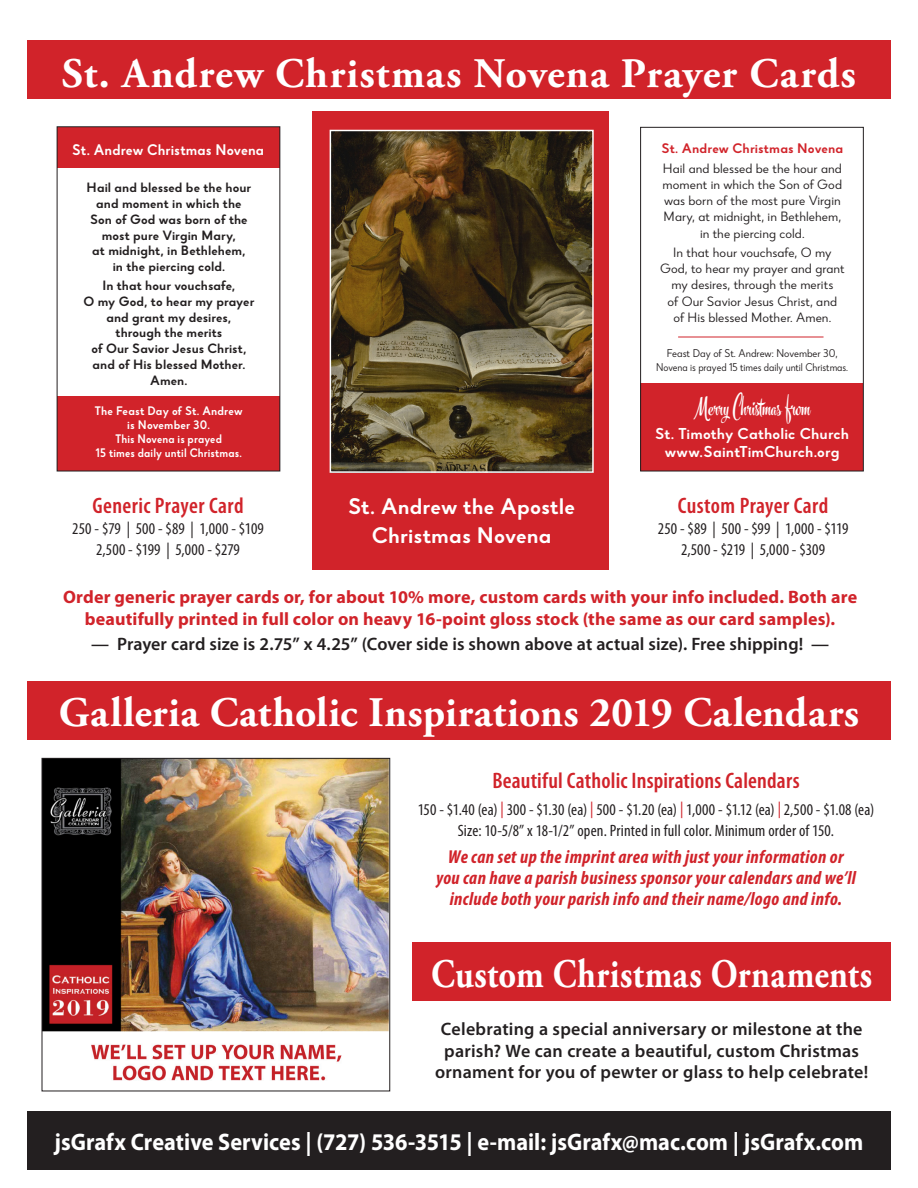
<style>
.page{position:relative;width:918px;height:1188px;background:#fff}
.page>*{position:absolute;margin:0;border:0;box-sizing:border-box;transform-origin:0 0}
.t1{font:700 42px "Adobe Garamond Pro";letter-spacing:.015em;color:#fff}
.t2{font:700 40.5px "Adobe Garamond Pro";letter-spacing:.01em;color:#fff;scale:.85 1}
.t3{font:700 24.75px "Frost";color:#fff}
.t4{font:700 24px "Myriad Pro";color:#fff;scale:.93 1}
.t5{font:600 condensed 22.5px "Myriad Pro";letter-spacing:.01em;color:#d1232a}
.t6{font:700 22.5px/28.5px "Narin";letter-spacing:.005em;color:#fff;text-align:center}
.t7{font:italic 700 condensed 18.75px "Myriad Pro";letter-spacing:.02em;color:#d1232a}
.t8{font:600 18px/21.6px "Myriad Pro";letter-spacing:.01em;color:#231f20;text-align:center}
.t9{font:700 18px "Myriad Pro";letter-spacing:.005em;color:#d1232a}
.t10{font:condensed 16.5px "Myriad Pro";letter-spacing:.01em;color:#231f20}
.t11{font:700 15.75px/18px "Narin";letter-spacing:.005em;color:#fff;text-align:center}
.t12{font:700 15.3px "Narin";letter-spacing:.005em;color:#fff;scale:.95 1}
.t13{font:700 13.8px "Narin";letter-spacing:.01em;color:#d1232a}
.t14{font:13.5px/16.2px "Narin";color:#231f20;text-align:center}
.t15{font:700 13.5px/15.8px "Narin";letter-spacing:.005em;color:#231f20;text-align:center}
.t16{font:700 12.3px/14.1px "Narin";letter-spacing:.01em;color:#fff;text-align:center;scale:.95 1}
.t17{font:11.25px/13.5px "Narin";letter-spacing:-.005em;color:#231f20;text-align:center;scale:.95 1}
.s1{color:#d1232a}
</style>
<div class="page">
<div style="left:27px;top:1111px;width:864px;height:59px;background:#231f20"></div>
<div style="left:27px;top:40px;width:864px;height:59px;background:#d1232a"></div>
<div style="left:641px;top:384px;width:222px;height:87px;background:#d1232a"></div>
<hr style="left:678px;top:337px;width:146px;height:1px;background:#d1232a">
<div style="left:640px;top:127px;width:224px;height:344px;border:1px solid #231f20"></div>
<div style="left:57px;top:127px;width:223px;height:40px;background:#d1232a"></div>
<div style="left:57px;top:396px;width:223px;height:75px;background:#d1232a"></div>
<div style="left:313px;top:111px;width:296px;height:459px;background:#d1232a"></div>
<img style="left:333px;top:133px;width:258px;height:337px">
<div style="left:330px;top:130px;width:264px;height:343px;border:2px solid #fff"></div>
<img style="left:44px;top:760px;width:344px;height:321px">
<div style="left:42px;top:758px;width:348px;height:333px;border:1px solid #231f20"></div>
<div style="left:27px;top:681px;width:864px;height:59px;background:#d1232a"></div>
<div style="left:412px;top:942px;width:479px;height:59px;background:#d1232a"></div>
<p class="t1" style="left:62px;top:49px;width:796px">St. Andrew Christmas Novena Prayer Cards</p>
<p class="t12" style="left:72px;top:139px;width:204px">St. Andrew Christmas Novena</p>
<p class="t15" style="left:87px;top:179px;width:166px">Hail and blessed be the hour and moment in which the<br>Son of God was born of the most pure Virgin Mary,<br>at midnight, in Bethlehem, in the piercing cold.</p>
<p class="t15" style="left:83px;top:277px;width:172px">In that hour vouchsafe,<br>O my God, to hear my prayer and grant my desires, through the merits<br>of Our Savior Jesus Christ, and of His blessed Mother.<br>Amen.</p>
<p class="t16" style="left:95px;top:404px;width:157px">The Feast Day of St. Andrew is November 30.<br>This Novena is prayed<br>15 times daily until Christmas.</p>
<p class="t5" style="left:92px;top:491px;width:153px">Generic Prayer Card</p>
<p class="t10" style="left:72px;top:518px;width:193px">250 - $79 | 500 - $89 | 1,000 - $109</p>
<p class="t10" style="left:96px;top:539px;width:145px">2,500 - $199 | 5,000 - $279</p>
<p class="t13" style="left:662px;top:139px;width:183px">St. Andrew Christmas Novena</p>
<p class="t14" style="left:663px;top:160px;width:181px">Hail and blessed be the hour and moment in which the Son of God was born of the most pure Virgin<br>Mary, at midnight, in Bethlehem, in the piercing cold.</p>
<p class="t14" style="left:660px;top:244px;width:186px">In that hour vouchsafe, O my<br>God, to hear my prayer and grant my desires, through the merits<br>of Our Savior Jesus Christ, and<br>of His blessed Mother. Amen.</p>
<p class="t17" style="left:656px;top:346px;width:204px">Feast Day of St. Andrew: November 30,<br>Novena is prayed 15 times daily until Christmas.</p>
<p class="t3" style="left:694px;top:392px;width:119px">Merry Christmas from</p>
<p class="t11" style="left:655px;top:424px;width:196px">St. Timothy Catholic Church www.SaintTimChurch.org</p>
<p class="t6" style="left:348px;top:491px;width:229px">St. Andrew the Apostle<br>Christmas Novena</p>
<p class="t5" style="left:678px;top:491px;width:152px">Custom Prayer Card</p>
<p class="t10" style="left:658px;top:518px;width:192px">250 - $89 | 500 - $99 | 1,000 - $119</p>
<p class="t10" style="left:681px;top:539px;width:145px">2,500 - $219 | 5,000 - $309</p>
<p class="t9" style="left:63px;top:585px;width:796px">Order generic prayer cards or, for about 10% more, custom cards with your info included. Both are</p>
<p class="t9" style="left:85px;top:607px;width:752px">beautifully printed in full color on heavy 16-point gloss stock (the same as our card samples).</p>
<p class="t8" style="left:91px;top:633px;width:740px">— Prayer card size is 2.75” x 4.25” (Cover side is shown above at actual size). Free shipping! —</p>
<p class="t1" style="left:59px;top:688px;width:802px">Galleria Catholic Inspirations 2019 Calendars</p>
<p class="t5" style="left:492px;top:767px;width:309px">Beautiful Catholic Inspirations Calendars</p>
<p class="t10" style="left:418px;top:800px;width:458px">150 - $1.40 (ea) <span class="s1">|</span> 300 - $1.30 (ea) <span class="s1">|</span> 500 - $1.20 (ea) <span class="s1">|</span> 1,000 - $1.12 (ea) <span class="s1">|</span> 2,500 - $1.08 (ea)</p>
<p class="t10" style="left:458px;top:821px;width:378px">Size: 10-5/8” x 18-1/2” open. Printed in full color. Minimum order of 150.</p>
<p class="t7" style="left:448px;top:845px;width:397px">We can set up the imprint area with just your information or</p>
<p class="t7" style="left:436px;top:866px;width:421px">you can have a parish business sponsor your calendars and we’ll</p>
<p class="t7" style="left:450px;top:887px;width:394px">include both your parish info and their name/logo and info.</p>
<p class="t2" style="left:431px;top:951px;width:520px">Custom Christmas Ornaments</p>
<p class="t8" style="left:435px;top:1018px;width:435px">Celebrating a special anniversary or milestone at the parish? We can create a beautiful, custom Christmas ornament for you of pewter or glass to help celebrate!</p>
<p class="t4" style="left:55px;top:1126px;width:871px">jsGrafx Creative Services | (727) 536-3515 | e-mail: jsGrafx@mac.com | jsGrafx.com</p>
</div>
